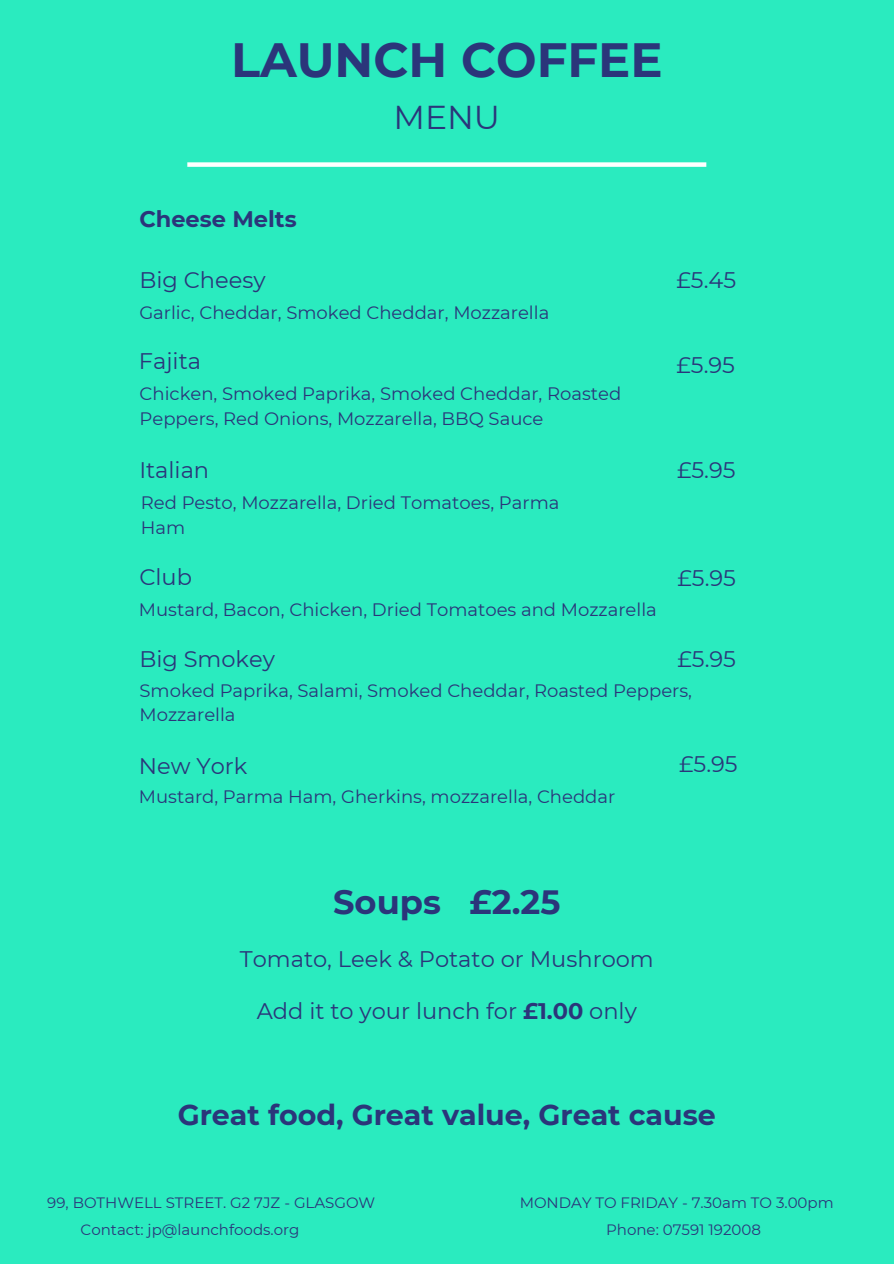
<style>
.page{position:relative;width:894px;height:1264px;background:#fff}
.page>*{position:absolute;margin:0;border:0;box-sizing:border-box;transform-origin:0 0}
.t1{font:700 48px "Montserrat";color:#2b357a}
.t2{font:700 33.6px "Montserrat";color:#2b357a}
.t3{font:33px "Montserrat";color:#2b357a}
.t4{font:700 28.5px "Montserrat";color:#2b357a}
.t5{font:22.5px "Montserrat";color:#2b357a}
.t6{font:700 22.5px "Montserrat";color:#2b357a}
.t7{font:18px/24.8px "Montserrat";color:#2b357a}
.t8{font:15px "Montserrat";color:#2b357a}
.s1{font-weight:700}
</style>
<div class="page">
<div style="left:0;top:0;width:893px;height:1263px;background:#2aebbf"></div>
<div style="left:187px;top:162px;width:519px;height:5px;background:#fff"></div>
<h1 class="t1" style="left:231px;top:31px;width:433px">LAUNCH COFFEE</h1>
<h2 class="t3" style="left:393px;top:97px;width:108px">MENU</h2>
<p class="t6" style="left:139px;top:205px;width:159px">Cheese Melts</p>
<h5 class="t5" style="left:139px;top:266px;width:128px">Big Cheesy</h5>
<h6 class="t7" style="left:139px;top:300px;width:411px">Garlic, Cheddar, Smoked Cheddar, Mozzarella</h6>
<h3 class="t5" style="left:139px;top:347px;width:64px">Fajita</h3>
<h6 class="t7" style="left:139px;top:381px;width:483px">Chicken, Smoked Paprika, Smoked Cheddar, Roasted<br>Peppers, Red Onions, Mozzarella, BBQ Sauce</h6>
<h6 class="t5" style="left:676px;top:266px;width:61px">£5.45</h6>
<h6 class="t5" style="left:676px;top:351px;width:60px">£5.95</h6>
<p class="t5" style="left:139px;top:456px;width:71px">Italian</p>
<h6 class="t7" style="left:141px;top:490px;width:420px">Red Pesto, Mozzarella, Dried Tomatoes, Parma<br>Ham</h6>
<h6 class="t5" style="left:139px;top:563px;width:54px">Club</h6>
<h6 class="t7" style="left:139px;top:597px;width:519px">Mustard, Bacon, Chicken, Dried Tomatoes and Mozzarella</h6>
<p class="t5" style="left:139px;top:645px;width:137px">Big Smokey</p>
<h6 class="t7" style="left:139px;top:677px;width:554px">Smoked Paprika, Salami, Smoked Cheddar, Roasted Peppers,<br>Mozzarella</h6>
<p class="t5" style="left:139px;top:752px;width:110px">New York</p>
<h6 class="t7" style="left:139px;top:784px;width:478px">Mustard, Parma Ham, Gherkins, mozzarella, Cheddar</h6>
<h6 class="t5" style="left:677px;top:456px;width:60px">£5.95</h6>
<p class="t5" style="left:677px;top:564px;width:60px">£5.95</p>
<h6 class="t5" style="left:677px;top:645px;width:60px">£5.95</h6>
<h6 class="t5" style="left:679px;top:750px;width:60px">£5.95</h6>
<p class="t2" style="left:333px;top:881px;width:229px">Soups £2.25</p>
<p class="t5" style="left:240px;top:945px;width:415px">Tomato, Leek &amp; Potato or Mushroom</p>
<p class="t5" style="left:257px;top:997px;width:381px">Add it to your lunch for <span class="s1">£1.00</span> only</p>
<h4 class="t4" style="left:178px;top:1097px;width:539px">Great food, Great value, Great cause</h4>
<h6 class="t8" style="left:47px;top:1193px;width:329px">99, BOTHWELL STREET. G2 7JZ - GLASGOW</h6>
<p class="t8" style="left:519px;top:1193px;width:315px">MONDAY TO FRIDAY - 7.30am TO 3.00pm</p>
<h6 class="t8" style="left:81px;top:1220px;width:220px">Contact: jp@launchfoods.org</h6>
<h6 class="t8" style="left:606px;top:1220px;width:156px">Phone: 07591 192008</h6>
</div>
